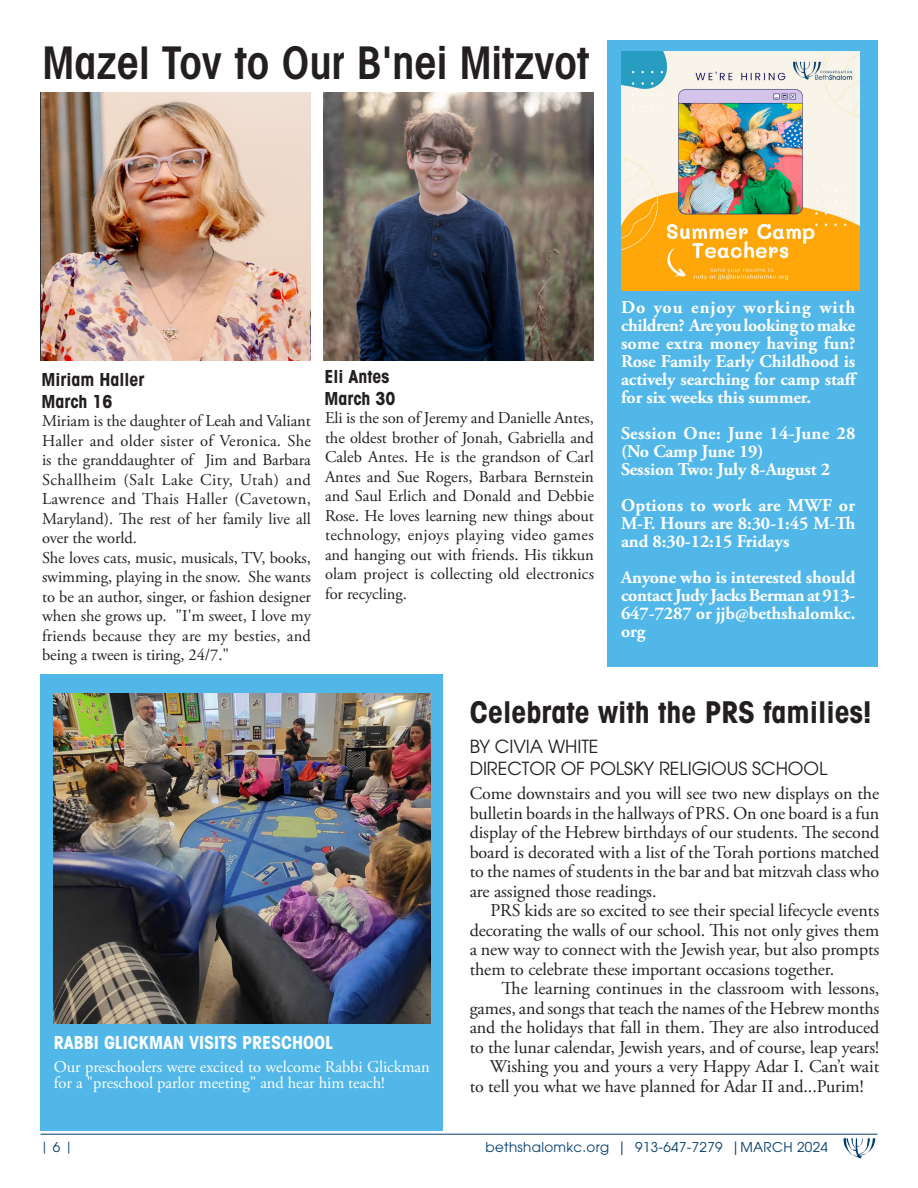
<style>
.page{position:relative;width:918px;height:1188px;background:#fff}
.page>*{position:absolute;margin:0;border:0;box-sizing:border-box;transform-origin:0 0}
.head{font:600 condensed 45px "Avant Garde";color:#231f20}
.head-2{font:700 condensed 30px "Avant Garde";color:#231f20}
.t1{font:18px/19.5px "Adobe Garamond Pro";letter-spacing:-.005em;color:#231f20;text-align:justify}
.t2{font:700 18px/18px "Adobe Garamond Pro";letter-spacing:-.005em;color:#fff;text-align:justify}
.t3{font:18px "ITC Avant Garde Pro";letter-spacing:-.005em;color:#231f20}
.t4{font:700 18px/18px "Adobe Garamond Pro";letter-spacing:.015em;color:#fff}
.head-3{font:700 condensed 18px "Avant Garde";color:#231f20}
.head-4{font:700 condensed 18px "Avant Garde";color:#fff}
.t5{font:16.5px/19.5px "Adobe Garamond Pro";letter-spacing:.005em;color:#231f20;text-align:justify}
.t6{font:16.5px/16.5px "Adobe Garamond Pro";letter-spacing:-.005em;color:#fff}
.t7{font:13.5px "ITC Avant Garde Pro";letter-spacing:.025em;color:#003b6e}
.t8{font:12px "ITC Avant Garde Pro";color:#003b6e}
.s1{font-size:13.5px}
</style>
<div class="page">
<hr style="left:40px;top:1134px;width:838px;height:1px;background:#003b6e">
<svg style="left:843px;top:1138px;width:33px;height:21px"></svg>
<img style="left:324px;top:93px;width:270px;height:268px">
<img style="left:42px;top:93px;width:268px;height:268px">
<div style="left:607px;top:40px;width:271px;height:627px;background:#50b7e8"></div>
<img style="left:621px;top:52px;width:239px;height:239px">
<div style="left:40px;top:674px;width:403px;height:457px;background:#50b7e8"></div>
<img style="left:54px;top:693px;width:376px;height:330px">
<p class="head" style="left:42px;top:35px;width:549px">Mazel Tov to Our B'nei Mitzvot</p>
<p class="head-3" style="left:42px;top:368px;width:105px">Miriam Haller</p>
<p class="head-3" style="left:42px;top:390px;width:73px">March 16</p>
<p class="t5" style="left:42px;top:412px;width:270px">Miriam is the daughter of Leah and Valiant Haller and older sister of Veronica. She is the granddaughter of Jim and Barbara Schallheim (Salt Lake City, Utah) and Lawrence and Thais Haller (Cavetown, Maryland). The rest of her family live all over the world.</p>
<p class="t5" style="left:42px;top:548px;width:270px">She loves cats, music, musicals, TV, books, swimming, playing in the snow. She wants to be an author, singer, or fashion designer when she grows up. "I'm sweet, I love my friends because they are my besties, and being a tween is tiring, 24/7."</p>
<p class="head-3" style="left:325px;top:365px;width:67px">Eli Antes</p>
<p class="head-3" style="left:325px;top:387px;width:73px">March 30</p>
<p class="t5" style="left:325px;top:409px;width:270px">Eli is the son of Jeremy and Danielle Antes, the oldest brother of Jonah, Gabriella and Caleb Antes. He is the grandson of Carl Antes and Sue Rogers, Barbara Bernstein and Saul Erlich and Donald and Debbie Rose. He loves learning new things about technology, enjoys playing video games and hanging out with friends. His tikkun olam project is collecting old electronics for recycling.</p>
<p class="t2" style="left:621px;top:299px;width:238px">Do you enjoy working with children? Are you looking to make some extra money having fun?<br>Rose Family Early Childhood is actively searching for camp staff for six weeks this summer.</p>
<p class="t4" style="left:621px;top:425px;width:236px">Session One: June 14-June 28 (No Camp June 19)</p>
<p class="t2" style="left:621px;top:461px;width:211px">Session Two: July 8-August 2</p>
<p class="t2" style="left:621px;top:497px;width:236px">Options to work are MWF or M-F. Hours are 8:30-1:45 M-Th and 8:30-12:15 Fridays</p>
<p class="t2" style="left:621px;top:569px;width:236px">Anyone who is interested should contact Judy Jacks Berman at 913- 647-7287 or jjb@bethshalomkc. org</p>
<p class="head-2" style="left:470px;top:693px;width:403px">Celebrate with the PRS families!</p>
<p class="head-4" style="left:54px;top:1031px;width:281px">RABBI GLICKMAN VISITS PRESCHOOL</p>
<p class="t6" style="left:54px;top:1059px;width:377px">Our preschoolers were excited to welcome Rabbi Glickman for a "preschool parlor meeting" and hear him teach!</p>
<p class="t3" style="left:470px;top:735px;width:130px">BY CIVIA WHITE</p>
<p class="t3" style="left:470px;top:757px;width:359px">DIRECTOR OF POLSKY RELIGIOUS SCHOOL</p>
<p class="t1" style="left:470px;top:784px;width:411px">Come downstairs and you will see two new displays on the bulletin boards in the hallways of PRS. On one board is a fun display of the Hebrew birthdays of our students. The second board is decorated with a list of the Torah portions matched to the names of students in the bar and bat mitzvah class who are assigned those readings.</p>
<p class="t1" style="left:470px;top:901px;width:411px;text-indent:21px">PRS kids are so excited to see their special lifecycle events decorating the walls of our school. This not only gives them a new way to connect with the Jewish year, but also prompts them to celebrate these important occasions together.</p>
<p class="t1" style="left:470px;top:979px;width:411px;text-indent:32px">The learning continues in the classroom with lessons, games, and songs that teach the names of the Hebrew months and the holidays that fall in them. They are also introduced to the lunar calendar, Jewish years, and of course, leap years!</p>
<p class="t1" style="left:470px;top:1057px;width:411px;text-indent:20px">Wishing you and yours a very Happy Adar I. Can’t wait to tell you what we have planned for Adar II and...Purim!</p>
<p class="t8" style="left:40px;top:1139px;width:34px">| <span class="s1">6</span> |</p>
<p class="t7" style="left:486px;top:1139px;width:344px">bethshalomkc.org | 913-647-7279 |MARCH 2024</p>
</div>
